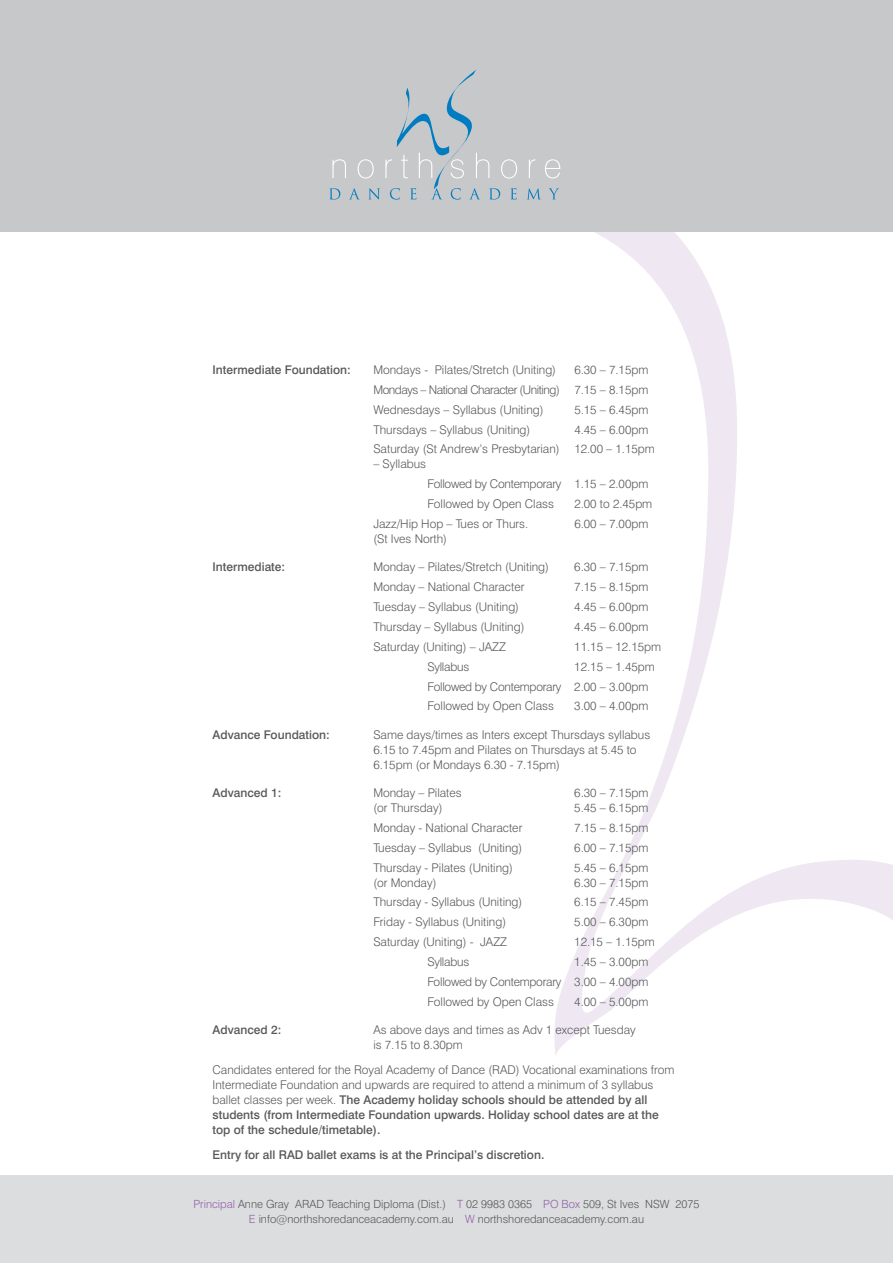
<style>
.page{position:relative;width:893px;height:1263px;background:#fff}
.page>*{position:absolute;margin:0;border:0;box-sizing:border-box;transform-origin:0 0}
.t1{font:300 12px/15px "Swiss 721 BT";color:#57585a}
.t2{font:500 12px "Swiss 721 BT";color:#57585a}
.t3{font:300 12px/19.8px "Swiss 721 BT";letter-spacing:-.02em;color:#57585a}
.t4{font:300 11.25px/15px "Swiss 721 BT";color:#57585a;text-align:center}
.s1{font-weight:500}
.s2{color:#8f61a9}
</style>
<div class="page">
<div style="left:0;top:1175px;width:893px;height:88px;background:#dcdddf"></div>
<svg style="left:292px;top:231px;width:601px;height:824px"></svg>
<div style="left:0;top:0;width:893px;height:231px;background:#c7c8ca"></div>
<svg style="left:527px;top:188px;width:13px;height:11px"></svg>
<svg style="left:549px;top:188px;width:10px;height:11px"></svg>
<svg style="left:529px;top:159px;width:6px;height:19px"></svg>
<svg style="left:545px;top:159px;width:15px;height:19px"></svg>
<svg style="left:329px;top:70px;width:188px;height:130px"></svg>
<p class="t2" style="left:213px;top:362px;width:140px">Intermediate Foundation:</p>
<p class="t1" style="left:373px;top:362px;width:184px">Mondays - Pilates/Stretch (Uniting)</p>
<p class="t1" style="left:373px;top:360px;width:276px;line-height:19.8px;text-align:justify;text-indent:201px">6.30 – 7.15pm Mondays – National Character (Uniting) 7.15 – 8.15pm Wednesdays – Syllabus (Uniting)</p>
<p class="t1" style="left:574px;top:402px;width:76px">5.15 – 6.45pm</p>
<p class="t1" style="left:373px;top:422px;width:158px">Thursdays – Syllabus (Uniting)</p>
<p class="t1" style="left:574px;top:422px;width:76px">4.45 – 6.00pm</p>
<p class="t1" style="left:373px;top:442px;width:188px">Saturday (St Andrew’s Presbytarian)</p>
<p class="t1" style="left:373px;top:457px;width:54px">– Syllabus</p>
<p class="t1" style="left:574px;top:442px;width:82px">12.00 – 1.15pm</p>
<p class="t3" style="left:427px;top:474px;width:222px">Followed by Contemporary 1.15 – 2.00pm<br>Followed by Open Class</p>
<p class="t1" style="left:574px;top:496px;width:79px">2.00 to 2.45pm</p>
<p class="t1" style="left:373px;top:516px;width:156px">Jazz/Hip Hop – Tues or Thurs. (St Ives North)</p>
<p class="t1" style="left:574px;top:516px;width:76px">6.00 – 7.00pm</p>
<p class="t2" style="left:213px;top:560px;width:74px">Intermediate:</p>
<p class="t1" style="left:373px;top:559px;width:177px">Monday – Pilates/Stretch (Uniting)</p>
<p class="t1" style="left:574px;top:559px;width:76px">6.30 – 7.15pm</p>
<p class="t1" style="left:373px;top:579px;width:153px">Monday – National Character</p>
<p class="t1" style="left:574px;top:579px;width:76px">7.15 – 8.15pm</p>
<p class="t1" style="left:373px;top:599px;width:147px">Tuesday – Syllabus (Uniting)</p>
<p class="t1" style="left:574px;top:599px;width:76px">4.45 – 6.00pm</p>
<p class="t1" style="left:373px;top:619px;width:153px">Thursday – Syllabus (Uniting)</p>
<p class="t1" style="left:574px;top:619px;width:76px">4.45 – 6.00pm</p>
<p class="t1" style="left:373px;top:639px;width:134px">Saturday (Uniting) – JAZZ</p>
<p class="t1" style="left:574px;top:639px;width:88px">11.15 – 12.15pm</p>
<p class="t3" style="left:427px;top:656px;width:43px">Syllabus</p>
<p class="t1" style="left:427px;top:656px;width:229px;line-height:19.8px;text-indent:147px">12.15 – 1.45pm<br>Followed by Contemporary 2.00 – 3.00pm<br>Followed by Open Class</p>
<p class="t1" style="left:574px;top:698px;width:76px">3.00 – 4.00pm</p>
<p class="t2" style="left:213px;top:727px;width:119px">Advance Foundation:</p>
<p class="t1" style="left:373px;top:727px;width:278px">Same days/times as Inters except Thursdays syllabus<br>6.15 to 7.45pm and Pilates on Thursdays at 5.45 to<br>6.15pm (or Mondays 6.30 - 7.15pm)</p>
<p class="t2" style="left:213px;top:785px;width:70px">Advanced 1:</p>
<p class="t1" style="left:373px;top:785px;width:90px">Monday – Pilates (or Thursday)</p>
<p class="t1" style="left:574px;top:785px;width:76px">6.30 – 7.15pm<br>5.45 – 6.15pm</p>
<p class="t1" style="left:373px;top:820px;width:150px">Monday - National Character</p>
<p class="t1" style="left:574px;top:820px;width:76px">7.15 – 8.15pm</p>
<p class="t1" style="left:373px;top:840px;width:150px">Tuesday – Syllabus (Uniting)</p>
<p class="t1" style="left:574px;top:840px;width:76px">6.00 – 7.15pm</p>
<p class="t1" style="left:373px;top:860px;width:141px">Thursday - Pilates (Uniting) (or Monday)</p>
<p class="t1" style="left:574px;top:860px;width:76px">5.45 – 6.15pm<br>6.30 – 7.15pm</p>
<p class="t1" style="left:373px;top:894px;width:151px">Thursday - Syllabus (Uniting)</p>
<p class="t1" style="left:574px;top:894px;width:76px">6.15 – 7.45pm</p>
<p class="t1" style="left:373px;top:914px;width:134px">Friday - Syllabus (Uniting)</p>
<p class="t1" style="left:574px;top:914px;width:76px">5.00 – 6.30pm</p>
<p class="t1" style="left:373px;top:934px;width:135px">Saturday (Uniting) - JAZZ</p>
<p class="t1" style="left:574px;top:934px;width:82px">12.15 – 1.15pm</p>
<p class="t3" style="left:427px;top:952px;width:43px">Syllabus</p>
<p class="t1" style="left:427px;top:952px;width:222px;line-height:19.8px;text-align:justify;text-indent:147px">1.45 – 3.00pm Followed by Contemporary 3.00 – 4.00pm Followed by Open Class</p>
<p class="t1" style="left:574px;top:994px;width:76px">4.00 – 5.00pm</p>
<p class="t2" style="left:213px;top:1022px;width:70px">Advanced 2:</p>
<p class="t1" style="left:373px;top:1022px;width:264px">As above days and times as Adv 1 except Tuesday is 7.15 to 8.30pm</p>
<p class="t1" style="left:213px;top:1062px;width:463px">Candidates entered for the Royal Academy of Dance (RAD) Vocational examinations from Intermediate Foundation and upwards are required to attend a minimum of 3 syllabus ballet classes per week. <span class="s1">The Academy holiday schools should be attended by all students (from Intermediate Foundation upwards. Holiday school dates are at the top of the schedule/timetable).</span></p>
<p class="t2" style="left:213px;top:1148px;width:333px">Entry for all RAD ballet exams is at the Principal’s discretion.</p>
<p class="t4" style="left:193px;top:1196px;width:508px"><span class="s2">Principal</span> Anne Gray ARAD Teaching Diploma (Dist.) <span class="s2">T</span> 02 9983 0365 <span class="s2">PO Box</span> 509, St Ives NSW 2075<br><span class="s2">E</span> info@northshoredanceacademy.com.au <span class="s2">W</span> northshoredanceacademy.com.au</p>
</div>
